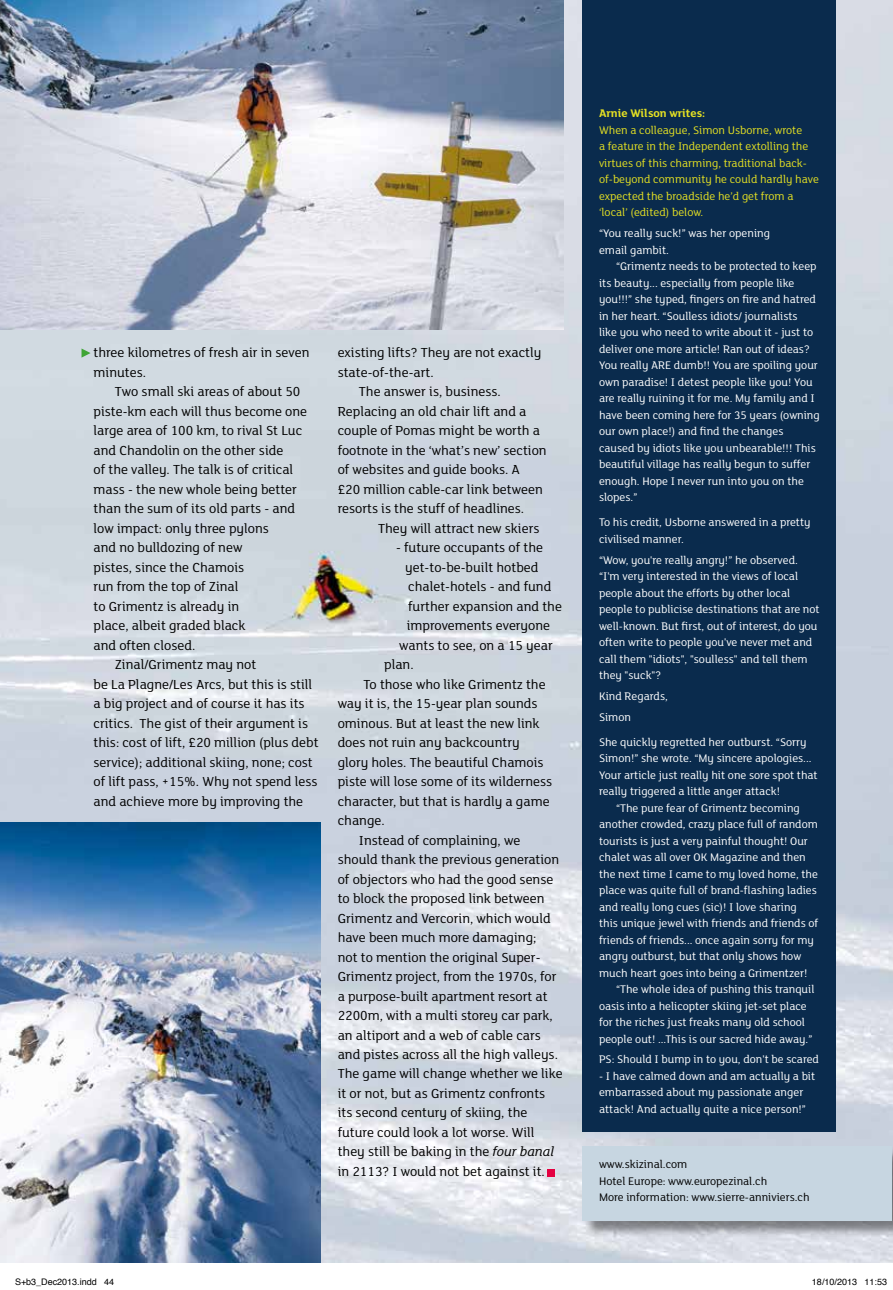
<style>
.page{position:relative;width:893px;height:1290px;background:#fff}
.page>*{position:absolute;margin:0;border:0;box-sizing:border-box;transform-origin:0 0}
.t1{font:14.25px/19.5px "FS Lola";color:#000}
.t2{font:12px/16.5px "FS Lola";color:#fff}
.t3{font:12px/16.5px "FS Lola";color:#e4e023}
.t4{font:12px/16.5px "FS Lola";color:#000}
.t5{font:700 12px "FS Lola";color:#e4e023}
.t6{font:9px "Helvetica";color:#000}
.s1{font-style:italic}
</style>
<div class="page">
<img style="left:0;top:0;width:893px;height:1263px">
<div style="left:583px;top:0;width:253px;height:1131px;background:#0a2b4d"></div>
<div style="left:583px;top:1147px;width:310px;height:91px;background:#000;opacity:.45"></div>
<div style="left:583px;top:1146px;width:309px;height:75px;background:#c7d6e1"></div>
<img style="left:0;top:0;width:564px;height:330px">
<img style="left:0;top:823px;width:320px;height:440px">
<svg style="left:82px;top:348px;width:9px;height:10px"></svg>
<div style="left:547px;top:1169px;width:7px;height:7px;background:#e40040"></div>
<p class="t1" style="left:94px;top:342px;width:218px">three kilometres of fresh air in seven minutes.</p>
<p class="t1" style="left:115px;top:381px;width:187px">Two small ski areas of about 50</p>
<p class="t1" style="left:94px;top:401px;width:215px">piste-km each will thus become one</p>
<p class="t1" style="left:94px;top:420px;width:210px">large area of 100 km, to rival St Luc</p>
<p class="t1" style="left:94px;top:440px;width:191px">and Chandolin on the other side</p>
<p class="t1" style="left:94px;top:459px;width:201px">of the valley. The talk is of critical</p>
<p class="t1" style="left:94px;top:479px;width:205px">mass - the new whole being better</p>
<p class="t1" style="left:94px;top:498px;width:203px">than the sum of its old parts - and</p>
<p class="t1" style="left:94px;top:518px;width:177px">low impact: only three pylons</p>
<p class="t1" style="left:94px;top:537px;width:150px">and no bulldozing of new</p>
<p class="t1" style="left:94px;top:557px;width:152px">pistes, since the Chamois</p>
<p class="t1" style="left:94px;top:576px;width:146px">run from the top of Zinal</p>
<p class="t1" style="left:94px;top:596px;width:147px">to Grimentz is already in</p>
<p class="t1" style="left:94px;top:615px;width:153px">place, albeit graded black</p>
<p class="t1" style="left:94px;top:635px;width:103px">and often closed.</p>
<p class="t1" style="left:115px;top:654px;width:143px">Zinal/Grimentz may not</p>
<p class="t1" style="left:94px;top:674px;width:220px">be La Plagne/Les Arcs, but this is still</p>
<p class="t1" style="left:94px;top:693px;width:213px">a big project and of course it has its</p>
<p class="t1" style="left:94px;top:713px;width:216px">critics. The gist of their argument is</p>
<p class="t1" style="left:94px;top:732px;width:227px">this: cost of lift, £20 million (plus debt</p>
<p class="t1" style="left:94px;top:752px;width:221px">service); additional skiing, none; cost</p>
<p class="t1" style="left:94px;top:771px;width:225px">of lift pass, +15%. Why not spend less</p>
<p class="t1" style="left:94px;top:791px;width:211px">and achieve more by improving the</p>
<p class="t5" style="left:599px;top:105px;width:108px">Arnie Wilson writes:</p>
<p class="t3" style="left:599px;top:121px;width:221px">When a colleague, Simon Usborne, wrote<br>a feature in the Independent extolling the virtues of this charming, traditional back&shy;of-beyond community he could hardly have expected the broadside he’d get from a ‘local’ (edited) below.</p>
<p class="t2" style="left:599px;top:225px;width:172px">“You really suck!” was her opening email gambit.</p>
<p class="t2" style="left:599px;top:258px;width:222px;text-indent:17px">“Grimentz needs to be protected to keep its beauty... especially from people like you!!!” she typed, fingers on fire and hatred in her heart. “Soulless idiots/ journalists<br>like you who need to write about it - just to deliver one more article! Ran out of ideas?<br>You really ARE dumb!! You are spoiling your own paradise! I detest people like you! You are really ruining it for me. My family and I have been coming here for 35 years (owning our own place!) and find the changes caused by idiots like you unbearable!!! This beautiful village has really begun to suffer enough. Hope I never run into you on the slopes.”</p>
<p class="t2" style="left:599px;top:514px;width:213px">To his credit, Usborne answered in a pretty civilised manner.</p>
<p class="t2" style="left:599px;top:551px;width:222px">“Wow, you're really angry!” he observed. “I'm very interested in the views of local people about the efforts by other local people to publicise destinations that are not well-known. But first, out of interest, do you often write to people you've never met and call them "idiots", "soulless" and tell them they "suck"?</p>
<p class="t2" style="left:599px;top:685px;width:70px;line-height:20.7px">Kind Regards,<br>Simon</p>
<p class="t2" style="left:599px;top:733px;width:220px">She quickly regretted her outburst. “Sorry Simon!” she wrote. “My sincere apologies...<br>Your article just really hit one sore spot that really triggered a little anger attack!</p>
<p class="t2" style="left:616px;top:799px;width:185px">“The pure fear of Grimentz becoming</p>
<p class="t2" style="left:599px;top:815px;width:220px">another crowded, crazy place full of random</p>
<p class="t2" style="left:599px;top:832px;width:210px">tourists is just a very painful thought! Our</p>
<p class="t2" style="left:599px;top:848px;width:208px">chalet was all over OK Magazine and then</p>
<p class="t2" style="left:599px;top:865px;width:220px">the next time I came to my loved home, the</p>
<p class="t2" style="left:599px;top:881px;width:219px">place was quite full of brand-flashing ladies</p>
<p class="t2" style="left:599px;top:898px;width:199px">and really long cues (sic)! I love sharing</p>
<p class="t2" style="left:599px;top:914px;width:221px">this unique jewel with friends and friends of</p>
<p class="t2" style="left:599px;top:931px;width:216px">friends of friends... once again sorry for my</p>
<p class="t2" style="left:599px;top:947px;width:204px">angry outburst, but that only shows how</p>
<p class="t2" style="left:599px;top:964px;width:210px">much heart goes into being a Grimentzer!</p>
<p class="t2" style="left:616px;top:980px;width:200px">“The whole idea of pushing this tranquil</p>
<p class="t2" style="left:599px;top:997px;width:209px">oasis into a helicopter skiing jet-set place</p>
<p class="t2" style="left:599px;top:1013px;width:207px">for the riches just freaks many old school</p>
<p class="t2" style="left:599px;top:1030px;width:215px">people out! ...This is our sacred hide away.”</p>
<p class="t2" style="left:599px;top:1051px;width:221px">PS: Should I bump in to you, don't be scared</p>
<p class="t2" style="left:599px;top:1067px;width:218px">- I have calmed down and am actually a bit embarrassed about my passionate anger attack! And actually quite a nice person!”</p>
<p class="t1" style="left:338px;top:342px;width:205px">existing lifts? They are not exactly</p>
<p class="t1" style="left:338px;top:362px;width:97px">state-of-the-art.</p>
<p class="t1" style="left:359px;top:381px;width:143px">The answer is, business.</p>
<p class="t1" style="left:338px;top:401px;width:190px">Replacing an old chair lift and a</p>
<p class="t1" style="left:338px;top:420px;width:204px">couple of Pomas might be worth a</p>
<p class="t1" style="left:338px;top:440px;width:210px">footnote in the ‘what’s new’ section</p>
<p class="t1" style="left:338px;top:459px;width:184px">of websites and guide books. A</p>
<p class="t1" style="left:338px;top:479px;width:207px">£20 million cable-car link between</p>
<p class="t1" style="left:338px;top:498px;width:188px">resorts is the stuff of headlines.</p>
<p class="t1" style="left:378px;top:518px;width:163px">They will attract new skiers</p>
<p class="t1" style="left:396px;top:537px;width:148px">- future occupants of the</p>
<p class="t1" style="left:405px;top:557px;width:135px">yet-to-be-built hotbed</p>
<p class="t1" style="left:408px;top:576px;width:145px">chalet-hotels - and fund</p>
<p class="t1" style="left:408px;top:596px;width:155px">further expansion and the</p>
<p class="t1" style="left:407px;top:615px;width:145px">improvements everyone</p>
<p class="t1" style="left:399px;top:635px;width:155px">wants to see, on a 15 year</p>
<p class="t1" style="left:384px;top:654px;width:31px">plan.</p>
<p class="t1" style="left:363px;top:674px;width:184px">To those who like Grimentz the</p>
<p class="t1" style="left:338px;top:693px;width:201px">way it is, the 15-year plan sounds</p>
<p class="t1" style="left:338px;top:712px;width:203px">ominous. But at least the new link</p>
<p class="t1" style="left:338px;top:732px;width:183px">does not ruin any backcountry</p>
<p class="t1" style="left:338px;top:751px;width:207px">glory holes. The beautiful Chamois</p>
<p class="t1" style="left:338px;top:771px;width:216px">piste will lose some of its wilderness</p>
<p class="t1" style="left:338px;top:790px;width:213px">character, but that is hardly a game</p>
<p class="t1" style="left:338px;top:810px;width:49px">change.</p>
<p class="t1" style="left:359px;top:829px;width:163px">Instead of complaining, we</p>
<p class="t1" style="left:338px;top:849px;width:223px">should thank the previous generation</p>
<p class="t1" style="left:338px;top:868px;width:217px">of objectors who had the good sense</p>
<p class="t1" style="left:338px;top:888px;width:208px">to block the proposed link between</p>
<p class="t1" style="left:338px;top:907px;width:214px">Grimentz and Vercorin, which would</p>
<p class="t1" style="left:338px;top:927px;width:200px">have been much more damaging;</p>
<p class="t1" style="left:338px;top:946px;width:204px">not to mention the original Super-</p>
<p class="t1" style="left:338px;top:966px;width:220px">Grimentz project, from the 1970s, for</p>
<p class="t1" style="left:338px;top:985px;width:212px">a purpose-built apartment resort at</p>
<p class="t1" style="left:338px;top:1005px;width:217px">2200m, with a multi storey car park,</p>
<p class="t1" style="left:338px;top:1024px;width:205px">an altiport and a web of cable cars</p>
<p class="t1" style="left:338px;top:1044px;width:222px">and pistes across all the high valleys.</p>
<p class="t1" style="left:338px;top:1063px;width:226px">The game will change whether we like</p>
<p class="t1" style="left:338px;top:1083px;width:209px">it or not, but as Grimentz confronts</p>
<p class="t1" style="left:338px;top:1102px;width:191px">its second century of skiing, the</p>
<p class="t1" style="left:338px;top:1122px;width:198px">future could look a lot worse. Will</p>
<p class="t1" style="left:338px;top:1141px;width:218px">they still be baking in the <span class="s1">four banal</span></p>
<p class="t1" style="left:338px;top:1161px;width:209px">in 2113? I would not bet against it.</p>
<p class="t4" style="left:599px;top:1156px;width:212px">www.skizinal.com<br>Hotel Europe: www.europezinal.ch<br>More information: www.sierre-anniviers.ch</p>
<p class="t6" style="left:15px;top:1275px;width:101px">S+b3_Dec2013.indd 44</p>
<p class="t6" style="left:812px;top:1275px;width:77px">18/10/2013 11:53</p>
</div>
